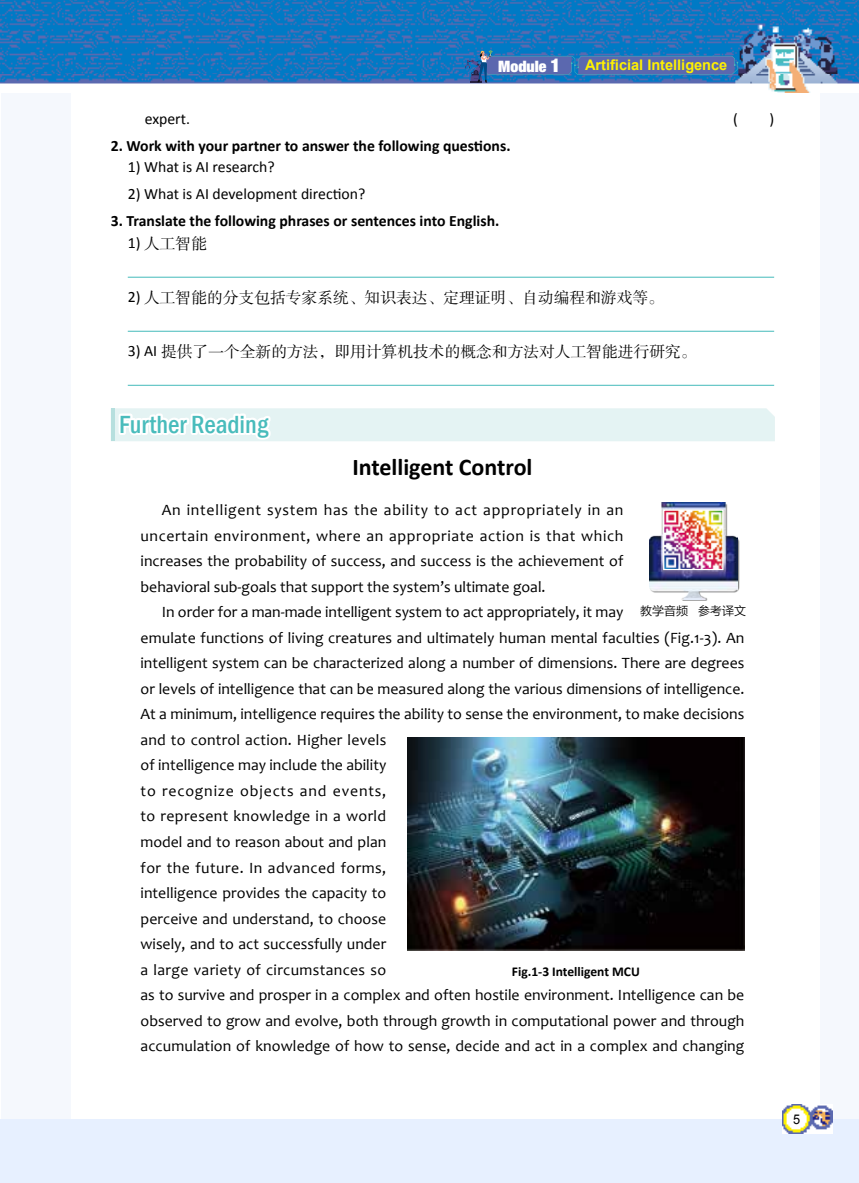
<style>
.page{position:relative;width:859px;height:1183px;background:#fff}
.page>*{position:absolute;margin:0;border:0;box-sizing:border-box;transform-origin:0 0}
.t1{font:500 condensed 25.5px "Franklin Gothic";color:#49bcbc}
.t2{font:700 24px "Calibri";color:#000}
.t3{font:15.75px/25.5px "Candara";color:#000;text-align:justify}
.t4{font:700 15.75px "Calibri";color:#000}
.t5{font:15.75px "FZSSK GBK1 0";color:#000}
.t6{font:15.75px "Calibri";color:#000}
.t7{font:900 expanded 15.75px "Helvetica Neue";color:#fff}
.t8{font:700 14.55px "Arial";color:#fff100}
.t9{font:700 13.5px "Calibri";color:#000}
.t10{font:13.35px "Arial";color:#000;scale:.95 1}
.t11{font:12px "FZLTXIHJW GB1 0";color:#000}
.s1{font-size:18.9px}
.s2{font-family:"Calibri"}
</style>
<div class="page">
<div style="left:1px;top:0;width:858px;height:1182px;background:#f5f8fd"></div>
<div style="left:71px;top:23px;width:748px;height:1159px;background:#fff"></div>
<div style="left:0;top:1118px;width:859px;height:64px;background:#e7f0ff"></div>
<img style="left:0;top:0;width:859px;height:93px">
<img style="left:782px;top:1104px;width:50px;height:29px">
<svg style="left:0;top:30px;width:48px;height:29px"></svg>
<svg style="left:465px;top:50px;width:273px;height:33px;background:#3f6eb3"></svg>
<hr style="left:128px;top:276px;width:646px;height:2px;background:#49bcbc">
<hr style="left:128px;top:330px;width:646px;height:2px;background:#49bcbc">
<hr style="left:128px;top:384px;width:646px;height:2px;background:#49bcbc">
<svg style="left:111px;top:408px;width:664px;height:33px;background:#e7f4f4"></svg>
<div style="left:650px;top:503px;width:89px;height:98px;background:#000;opacity:.55"></div>
<img style="left:649px;top:503px;width:88px;height:96px">
<img style="left:662px;top:509px;width:62px;height:61px">
<img style="left:407px;top:737px;width:337px;height:212px">
<p class="t7" style="left:498px;top:56px;width:64px">Module <span class="s1">1</span></p>
<p class="t8" style="left:585px;top:55px;width:144px">Artificial Intelligence</p>
<p class="t6" style="left:145px;top:108px;width:47px">expert.</p>
<p class="t6" style="left:733px;top:108px;width:6px">(</p>
<p class="t6" style="left:769px;top:108px;width:6px">)</p>
<p class="t4" style="left:111px;top:135px;width:401px">2. Work with your partner to answer the following questions.</p>
<p class="t6" style="left:128px;top:157px;width:148px">1) What is AI research?</p>
<p class="t6" style="left:128px;top:184px;width:239px">2) What is AI development direction?</p>
<p class="t4" style="left:111px;top:211px;width:390px">3. Translate the following phrases or sentences into English.</p>
<p class="t5" style="left:128px;top:235px;width:81px"><span class="s2">1)</span> 人工智能</p>
<p class="t5" style="left:128px;top:289px;width:538px"><span class="s2">2)</span> 人工智能的分支包括专家系统、知识表达、定理证明、自动编程和游戏等。</p>
<p class="t5" style="left:128px;top:343px;width:570px"><span class="s2">3) AI</span> 提供了一个全新的方法，即用计算机技术的概念和方法对人工智能进行研究。</p>
<h1 class="t1" style="left:119px;top:407px;width:151px">Further Reading</h1>
<h2 class="t2" style="left:352px;top:451px;width:182px">Intelligent Control</h2>
<p class="t3" style="left:141px;top:497px;width:484px;text-indent:21px">An intelligent system has the ability to act appropriately in an uncertain environment, where an appropriate action is that which increases the probability of success, and success is the achievement of behavioral sub-goals that support the system’s ultimate goal.</p>
<p class="t3" style="left:141px;top:599px;width:605px;text-align:left;text-indent:21px">In order for a man-made intelligent system to act appropriately, it may<br>emulate functions of living creatures and ultimately human mental faculties (Fig.1-3). An intelligent system can be characterized along a number of dimensions. There are degrees or levels of intelligence that can be measured along the various dimensions of intelligence.<br>At a minimum, intelligence requires the ability to sense the environment, to make decisions and to control action. Higher levels<br>of intelligence may include the ability<br>to recognize objects and events,<br>to represent knowledge in a world<br>model and to reason about and plan<br>for the future. In advanced forms,<br>intelligence provides the capacity to<br>perceive and understand, to choose<br>wisely, and to act successfully under<br>a large variety of circumstances so<br>as to survive and prosper in a complex and often hostile environment. Intelligence can be observed to grow and evolve, both through growth in computational power and through accumulation of knowledge of how to sense, decide and act in a complex and changing</p>
<p class="t11" style="left:640px;top:604px;width:107px">教学音频 参考译文</p>
<p class="t9" style="left:512px;top:962px;width:130px">Fig.1-3 Intelligent MCU</p>
<p class="t10" style="left:793px;top:1110px;width:9px">5</p>
</div>
